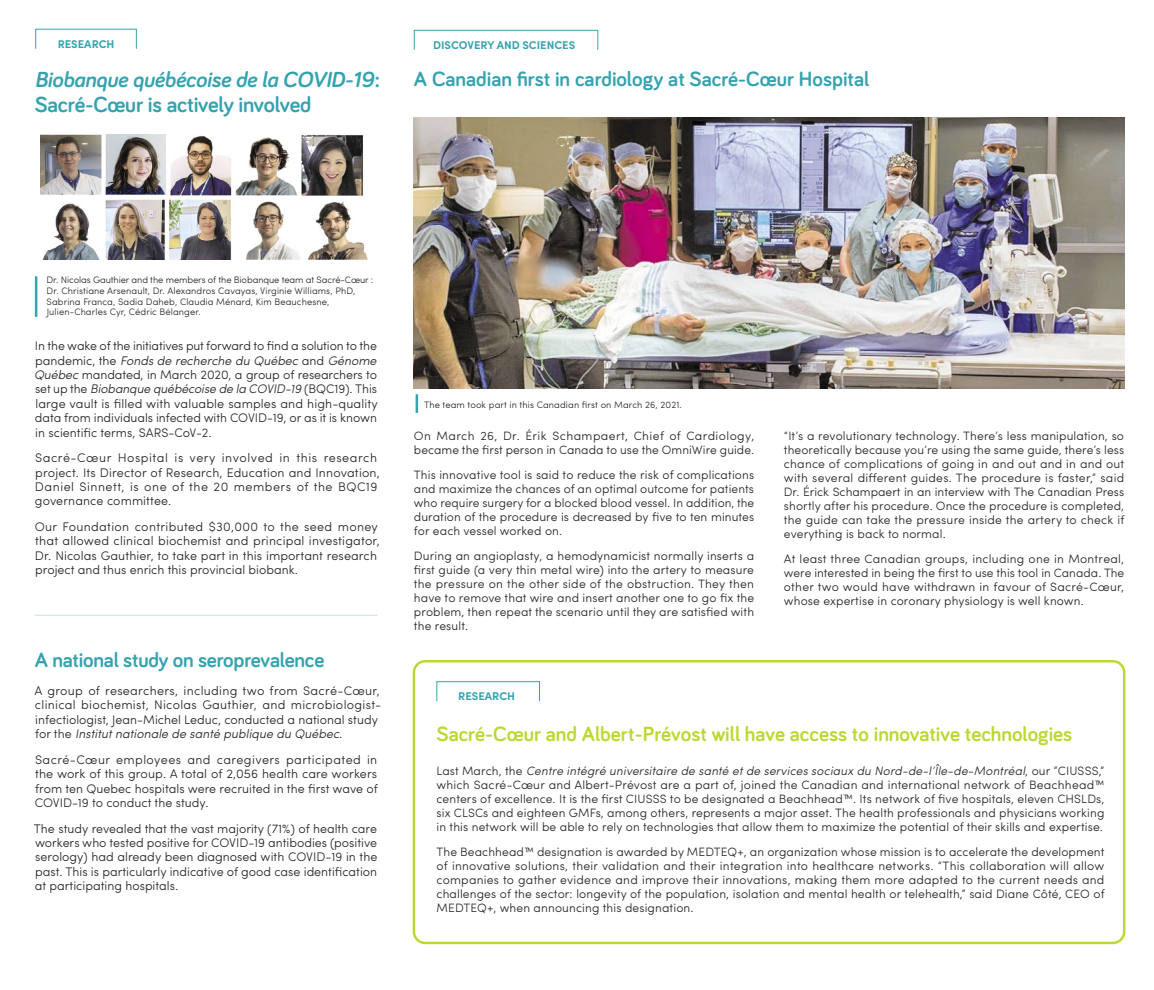
<style>
.page{position:relative;width:1154px;height:990px;background:#fff}
.page>*{position:absolute;margin:0;border:0;box-sizing:border-box;transform-origin:0 0}
.t1{font:italic 700 22.5px/25px "Bariol";letter-spacing:-.01em;color:#35a3af}
.t2{font:700 21.25px "Bariol";color:#35a3af}
.t3{font:700 21.25px "Bariol";color:#bed732}
.t4{font:300 12.5px/14.4px "Sofia Pro";letter-spacing:.005em;color:#292929;text-align:justify}
.t5{font:300 12.5px/14.4px "Sofia Pro";letter-spacing:.03em;color:#292929}
.t6{font:300 12.12px/14px "Sofia Pro";letter-spacing:.01em;color:#292929;text-align:justify}
.t7{font:700 11.25px "Sofia Pro";color:#35a3af}
.t8{font:300 9.38px/10.6px "Sofia Pro";letter-spacing:.01em;color:#292929}
.s1{font-style:normal}
.s2{font-style:italic}
</style>
<div class="page">
<div style="left:412px;top:660px;width:713px;height:284px;border:2px solid #bed732;border-radius:11px"></div>
<div style="left:436px;top:681px;width:103px;height:21px;border:1px solid #35a3af"></div>
<div style="left:414px;top:30px;width:184px;height:20px;border:1px solid #35a3af"></div>
<img style="left:414px;top:117px;width:709px;height:272px">
<hr style="left:415px;top:394px;width:3px;height:19px;background:#35a3af">
<img style="left:41px;top:135px;width:326px;height:125px">
<hr style="left:35px;top:276px;width:2px;height:41px;background:#35a3af">
<hr style="left:35px;top:615px;width:342px;height:1px;background:#c7e0e4">
<p class="t7" style="left:58px;top:35px;width:58px">RESEARCH</p>
<p class="t7" style="left:433px;top:36px;width:144px">DISCOVERY AND SCIENCES</p>
<h1 class="t1" style="left:35px;top:66px;width:346px">Biobanque québécoise de la COVID-19<span class="s1">:<br>Sacré-Cœur is actively involved</span></h1>
<h2 class="t2" style="left:414px;top:64px;width:456px">A Canadian first in cardiology at Sacré-Cœur Hospital</h2>
<p class="t8" style="left:47px;top:274px;width:328px">Dr. Nicolas Gauthier and the members of the Biobanque team at Sacré-Cœur :<br>Dr. Christiane Arsenault, Dr. Alexandros Cavayas, Virginie Williams, PhD, Sabrina Franca, Sadia Daheb, Claudia Ménard, Kim Beauchesne, Julien-Charles Cyr, Cédric Bélanger.</p>
<p class="t4" style="left:34px;top:338px;width:345px">In the wake of the initiatives put forward to find a solution to the pandemic, the <span class="s2">Fonds de recherche du Québec</span> and <span class="s2">Génome Québec</span> mandated, in March 2020, a group of researchers to set up the <span class="s2">Biobanque québécoise de la COVID-19</span> (BQC19). This large vault is filled with valuable samples and high-quality data from individuals infected with COVID-19, or as it is known in scientific terms, SARS-CoV-2.</p>
<p class="t5" style="left:35px;top:450px;width:346px">Sacré-Cœur Hospital is very involved in this research project. Its Director of Research, Education and Innovation, Daniel Sinnett, is one of the 20 members of the BQC19 governance committee.</p>
<p class="t4" style="left:35px;top:519px;width:346px;text-align:left">Our Foundation contributed $30,000 to the seed money that allowed clinical biochemist and principal investigator, Dr. Nicolas Gauthier, to take part in this important research project and thus enrich this provincial biobank.</p>
<h2 class="t2" style="left:35px;top:645px;width:291px">A national study on seroprevalence</h2>
<p class="t4" style="left:34px;top:683px;width:348px;text-align:left">A group of researchers, including two from Sacré-Cœur, clinical biochemist, Nicolas Gauthier, and microbiologist&shy;infectiologist, Jean-Michel Leduc, conducted a national study for the <span class="s2">Institut nationale de santé publique du Québec</span>.</p>
<p class="t4" style="left:35px;top:751px;width:345px">Sacré-Cœur employees and caregivers participated in the work of this group. A total of 2,056 health care workers from ten Quebec hospitals were recruited in the first wave of COVID-19 to conduct the study.</p>
<p class="t4" style="left:34px;top:820px;width:345px">The study revealed that the vast majority (71%) of health care workers who tested positive for COVID-19 antibodies (positive serology) had already been diagnosed with COVID-19 in the past. This is particularly indicative of good case identification at participating hospitals.</p>
<p class="t8" style="left:424px;top:399px;width:259px">The team took part in this Canadian first on March 26, 2021.</p>
<p class="t6" style="left:414px;top:428px;width:342px">On March 26, Dr. Érik Schampaert, Chief of Cardiology, became the first person in Canada to use the OmniWire guide.</p>
<p class="t6" style="left:414px;top:467px;width:342px">This innovative tool is said to reduce the risk of complications and maximize the chances of an optimal outcome for patients who require surgery for a blocked blood vessel. In addition, the duration of the procedure is decreased by five to ten minutes for each vessel worked on.</p>
<p class="t6" style="left:414px;top:548px;width:342px">During an angioplasty, a hemodynamicist normally inserts a first guide (a very thin metal wire) into the artery to measure the pressure on the other side of the obstruction. They then have to remove that wire and insert another one to go fix the problem, then repeat the scenario until they are satisfied with the result.</p>
<p class="t7" style="left:458px;top:688px;width:58px">RESEARCH</p>
<p class="t6" style="left:783px;top:428px;width:342px">“It’s a revolutionary technology. There’s less manipulation, so theoretically because you’re using the same guide, there’s less chance of complications of going in and out and in and out with several different guides. The procedure is faster,” said Dr. Érick Schampaert in an interview with The Canadian Press shortly after his procedure. Once the procedure is completed, the guide can take the pressure inside the artery to check if everything is back to normal.</p>
<p class="t6" style="left:783px;top:551px;width:342px">At least three Canadian groups, including one in Montreal, were interested in being the first to use this tool in Canada. The other two would have withdrawn in favour of Sacré-Cœur, whose expertise in coronary physiology is well known.</p>
<h2 class="t3" style="left:436px;top:720px;width:637px">Sacré-Cœur and Albert-Prévost will have access to innovative technologies</h2>
<p class="t6" style="left:436px;top:763px;width:669px">Last March, the <span class="s2">Centre intégré universitaire de santé et de services sociaux du Nord-de-l’Île-de-Montréal</span>, our ”CIUSSS,” which Sacré-Cœur and Albert-Prévost are a part of, joined the Canadian and international network of Beachhead™ centers of excellence. It is the first CIUSSS to be designated a Beachhead™. Its network of five hospitals, eleven CHSLDs, six CLSCs and eighteen GMFs, among others, represents a major asset. The health professionals and physicians working in this network will be able to rely on technologies that allow them to maximize the potential of their skills and expertise.</p>
<p class="t6" style="left:436px;top:844px;width:669px">The Beachhead™ designation is awarded by MEDTEQ+, an organization whose mission is to accelerate the development of innovative solutions, their validation and their integration into healthcare networks. “This collaboration will allow companies to gather evidence and improve their innovations, making them more adapted to the current needs and challenges of the sector: longevity of the population, isolation and mental health or telehealth,” said Diane Côté, CEO of MEDTEQ+, when announcing this designation.</p>
</div>
